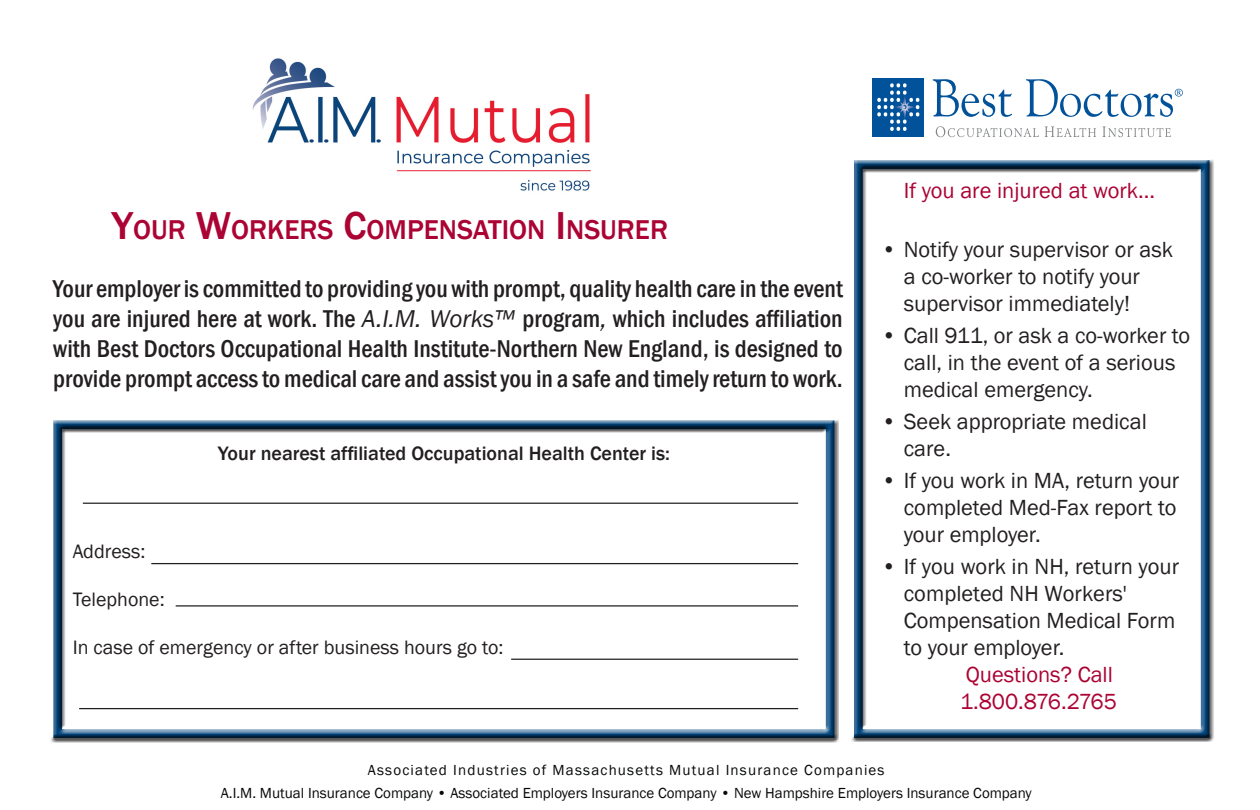
<style>
.page{position:relative;width:1260px;height:810px;background:#fff}
.page>*{position:absolute;margin:0;border:0;box-sizing:border-box;transform-origin:0 0}
.t1{font:500 28px "Franklin Gothic";color:#ab0333}
.t2{font:500 condensed 25px/30px "Franklin Gothic";color:#231f20;text-align:justify}
.t3{font:22.5px/27px "Franklin Gothic";color:#231f20}
.t4{font:22.5px "Franklin Gothic";color:#ab0333}
.t5{font:22.5px "Franklin Gothic";letter-spacing:-.04em;color:#ab0333}
.t6{font:20px "Franklin Gothic";color:#231f20}
.t7{font:500 20px "Franklin Gothic";color:#231f20}
.t8{font:15px "Franklin Gothic";color:#060807}
.t9{font:15px "Franklin Gothic";letter-spacing:.08em;color:#060807}
.s1{font-size:40px}
.s2{font-weight:400;font-style:italic;font-stretch:normal}
</style>
<div class="page">
<div style="left:850px;top:157px;width:364px;height:585px;background:#231f20;opacity:.75"></div>
<div style="left:49px;top:418px;width:790px;height:324px;background:#231f20;opacity:.75"></div>
<hr style="left:83px;top:503px;width:715px;height:1px;background:#231f20">
<hr style="left:151px;top:563px;width:647px;height:1px;background:#231f20">
<hr style="left:176px;top:605px;width:622px;height:2px;background:#231f20">
<hr style="left:511px;top:659px;width:287px;height:1px;background:#231f20">
<hr style="left:79px;top:708px;width:719px;height:1px;background:#231f20">
<svg style="left:933px;top:79px;width:79px;height:38px"></svg>
<svg style="left:1026px;top:79px;width:157px;height:38px"></svg>
<div style="left:873px;top:78px;width:51px;height:58px;background:#01529a"></div>
<svg style="left:877px;top:83px;width:43px;height:48px"></svg>
<svg style="left:936px;top:126px;width:103px;height:11px"></svg>
<svg style="left:1045px;top:126px;width:51px;height:11px"></svg>
<svg style="left:1102px;top:126px;width:69px;height:11px"></svg>
<img style="left:252px;top:58px;width:339px;height:133px">
<p class="t1" style="left:111px;top:212px;width:558px"><span class="s1">Y</span>OUR <span class="s1">W</span>ORKERS <span class="s1">C</span>OMPENSATION <span class="s1">I</span> NSURER</p>
<p class="t2" style="left:53px;top:274px;width:791px">Your employer is committed to providing you with prompt, quality health care in the event you are injured here at work. The <span class="s2">A.I.M. Works™</span> program<span class="s2">,</span> which includes affiliation with Best Doctors Occupational Health Institute-Northern New England, is designed to provide prompt access to medical care and assist you in a safe and timely return to work.</p>
<p class="t7" style="left:218px;top:441px;width:454px">Your nearest affiliated Occupational Health Center is:</p>
<p class="t6" style="left:73px;top:539px;width:74px">Address:</p>
<p class="t6" style="left:73px;top:587px;width:93px">Telephone:</p>
<p class="t6" style="left:73px;top:635px;width:432px">In case of emergency or after business hours go to:</p>
<p class="t4" style="left:904px;top:176px;width:253px">If you are injured at work...</p>
<p class="t3" style="left:904px;top:236px;width:271px;text-indent:-22px">• Notify your supervisor or ask a co-worker to notify your supervisor immediately!</p>
<p class="t3" style="left:904px;top:322px;width:288px;text-indent:-22px">• Call 911, or ask a co-worker to call, in the event of a serious medical emergency.</p>
<p class="t3" style="left:904px;top:408px;width:245px;text-indent:-22px">• Seek appropriate medical care.</p>
<p class="t3" style="left:904px;top:467px;width:277px;text-indent:-22px">• If you work in MA, return your completed Med-Fax report to your employer.</p>
<p class="t3" style="left:881px;top:553px;width:299px">• If you work in NH, return your</p>
<p class="t3" style="left:904px;top:580px;width:225px">completed NH Workers'</p>
<p class="t3" style="left:904px;top:607px;width:273px">Compensation Medical Form</p>
<p class="t3" style="left:904px;top:634px;width:162px">to your employer.</p>
<p class="t4" style="left:966px;top:660px;width:149px">Questions? Call</p>
<p class="t5" style="left:960px;top:687px;width:158px">1.800.876.2765</p>
<p class="t9" style="left:368px;top:761px;width:518px">Associated Industries of Massachusetts Mutual Insurance Companies</p>
<p class="t8" style="left:221px;top:784px;width:813px">A.I.M. Mutual Insurance Company • Associated Employers Insurance Company • New Hampshire Employers Insurance Company</p>
</div>
